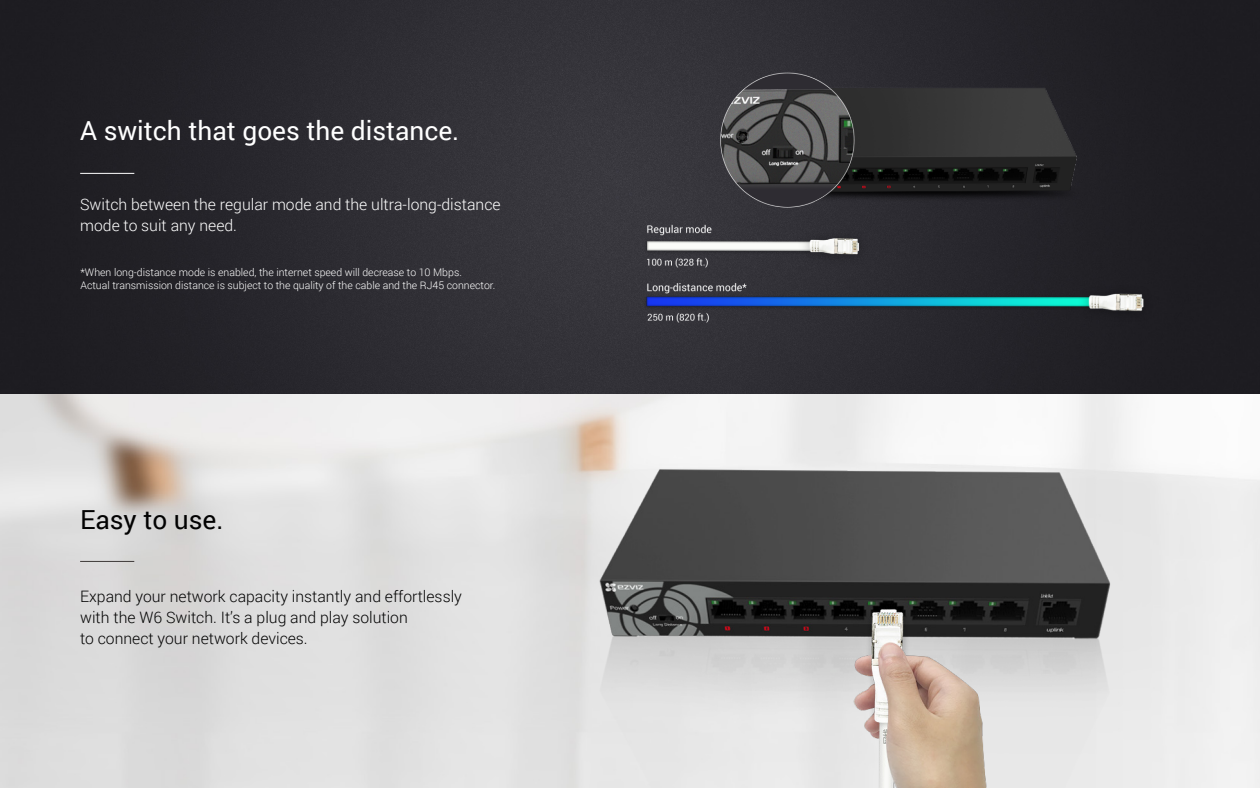
<style>
.page{position:relative;width:1260px;height:788px;background:#fff}
.page>*{position:absolute;margin:0;border:0;box-sizing:border-box;transform-origin:0 0}
.t1{font:26.25px "Roboto";color:#fff}
.t2{font:26.25px "Roboto";color:#020202}
.t3{font:300 15.75px/21px "Roboto";color:#020202}
.t4{font:300 15.75px/21px "Roboto";color:#fff}
.t5{font:300 10.5px/12.6px "Roboto";color:#fff}
</style>
<div class="page">
<img style="left:0;top:0;width:1260px;height:788px">
<img style="left:488px;top:394px;width:732px;height:394px">
<hr style="left:80px;top:561px;width:54px;height:1px;background:#3e3a39">
<hr style="left:80px;top:173px;width:54px;height:1px;background:#fff">
<img style="left:565px;top:14px;width:642px;height:366px">
<h1 class="t1" style="left:80px;top:112px;width:381px">A switch that goes the distance.</h1>
<h2 class="t4" style="left:80px;top:193px;width:422px">Switch between the regular mode and the ultra-long-distance mode to suit any need.</h2>
<p class="t5" style="left:80px;top:266px;width:416px">*When long-distance mode is enabled, the internet speed will decrease to 10 Mbps.<br>Actual transmission distance is subject to the quality of the cable and the RJ45 connector.</p>
<h1 class="t2" style="left:80px;top:501px;width:145px">Easy to use.</h1>
<h2 class="t3" style="left:80px;top:585px;width:383px">Expand your network capacity instantly and effortlessly with the W6 Switch. It’s a plug and play solution<br>to connect your network devices.</h2>
</div>
